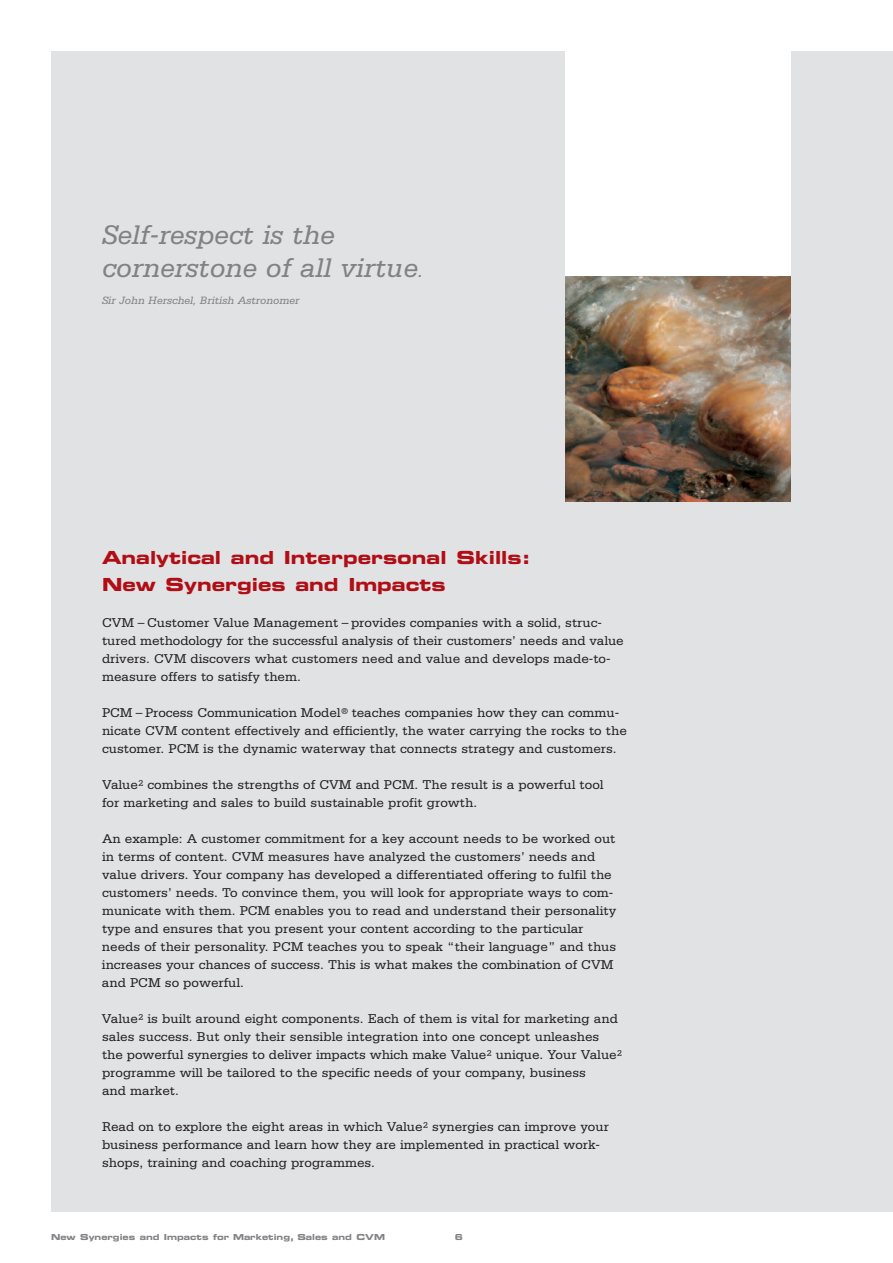
<style>
.page{position:relative;width:893px;height:1263px;background:#fff}
.page>*{position:absolute;margin:0;border:0;box-sizing:border-box;transform-origin:0 0}
.t1{font:italic 28.5px/33px "Serifa";color:#808285}
.t2{font:18px/27px "Eurostile LT Bold Extended Two";color:#b00d15}
.t3{font:13.5px/18px "Serifa";color:#231f20}
.t4{font:italic 11.25px "Serifa";color:#808285}
.t5{font:8.25px "Eurostile LT Bold Extended Two";color:#808285}
.s1{font-weight:300}
</style>
<div class="page">
<div style="left:51px;top:51px;width:842px;height:1161px;background:#e1e2e4"></div>
<div style="left:566px;top:51px;width:225px;height:225px;background:#fff"></div>
<img style="left:566px;top:276px;width:225px;height:225px">
<h1 class="t1" style="left:102px;top:220px;width:325px">Self-respect is the cornerstone of all virtue<span class="s1">.</span></h1>
<p class="t4" style="left:102px;top:296px;width:199px">Sir John Herschel, British Astronomer</p>
<h2 class="t2" style="left:102px;top:546px;width:430px">Analytical and Interpersonal Skills:<br>New Synergies and Impacts</h2>
<p class="t3" style="left:102px;top:615px;width:523px">CVM – Customer Value Management – provides companies with a solid, struc&shy;tured methodology for the successful analysis of their customers’ needs and value drivers. CVM discovers what customers need and value and develops made-to&shy;measure offers to satisfy them.</p>
<p class="t3" style="left:102px;top:705px;width:526px">PCM – Process Communication Model<sup>®</sup> teaches companies how they can commu&shy;nicate CVM content effectively and efficiently, the water carrying the rocks to the customer. PCM is the dynamic waterway that connects strategy and customers.</p>
<p class="t3" style="left:102px;top:777px;width:503px">Value<sup>2</sup> combines the strengths of CVM and PCM. The result is a powerful tool for marketing and sales to build sustainable profit growth.</p>
<p class="t3" style="left:102px;top:831px;width:516px">An example: A customer commitment for a key account needs to be worked out in terms of content. CVM measures have analyzed the customers’ needs and value drivers. Your company has developed a differentiated offering to fulfil the customers’ needs. To convince them, you will look for appropriate ways to com&shy;municate with them. PCM enables you to read and understand their personality type and ensures that you present your content according to the particular needs of their personality. PCM teaches you to speak “their language” and thus increases your chances of success. This is what makes the combination of CVM and PCM so powerful.</p>
<p class="t3" style="left:102px;top:1011px;width:522px">Value<sup>2</sup> is built around eight components. Each of them is vital for marketing and sales success. But only their sensible integration into one concept unleashes the powerful synergies to deliver impacts which make Value<sup>2</sup> unique. Your Value<sup>2 </sup>programme will be tailored to the specific needs of your company, business<br>and market.</p>
<p class="t3" style="left:102px;top:1119px;width:508px">Read on to explore the eight areas in which Value<sup>2</sup> synergies can improve your business performance and learn how they are implemented in practical work&shy;shops, training and coaching programmes.</p>
<p class="t5" style="left:51px;top:1233px;width:335px">New Synergies and Impacts for Marketing, Sales and CVM</p>
<p class="t5" style="left:455px;top:1233px;width:10px">6</p>
</div>
